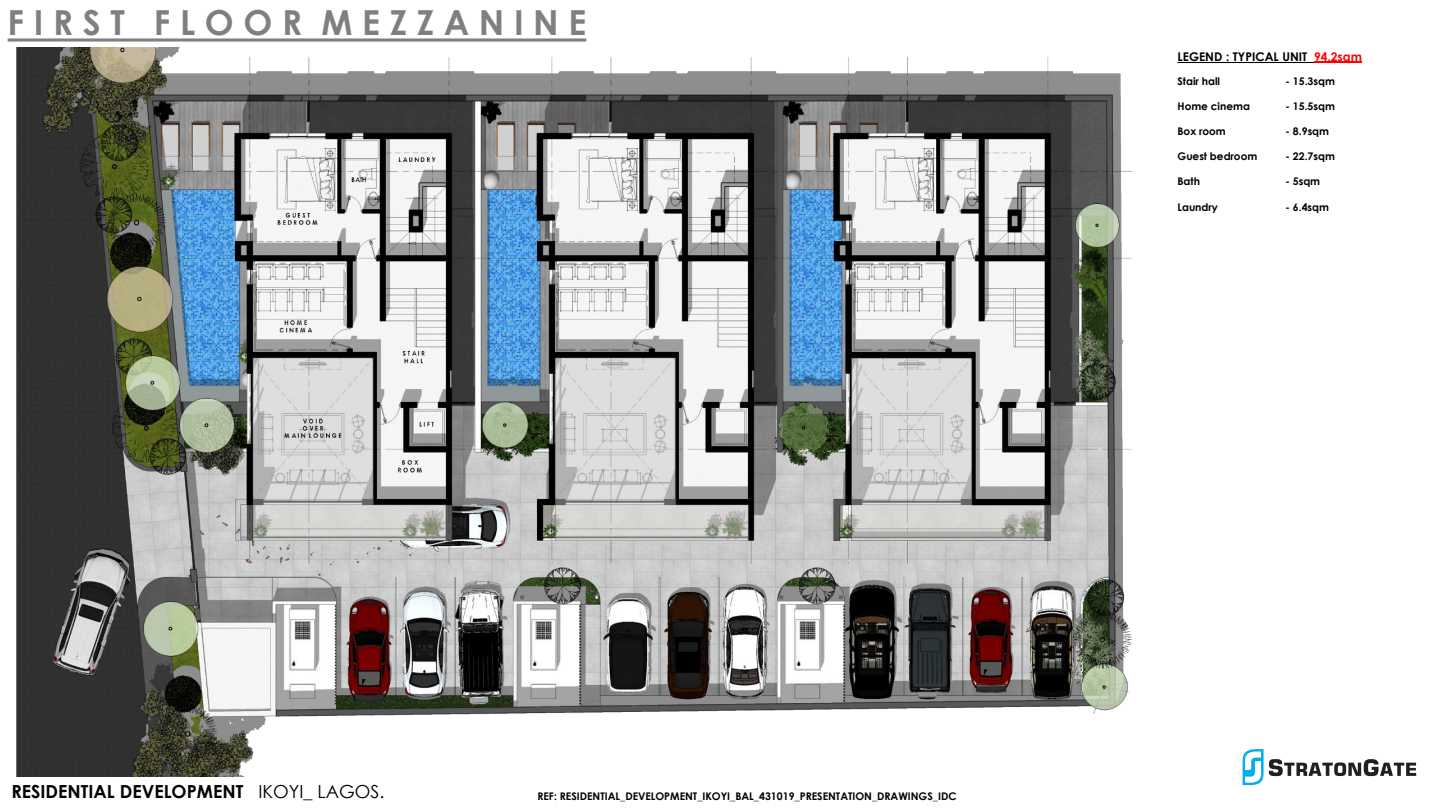
<style>
.page{position:relative;width:1440px;height:810px;background:#fff}
.page>*{position:absolute;margin:0;border:0;box-sizing:border-box;transform-origin:0 0}
.t1{font:700 34.5px "Century Gothic";color:#7f7f7f}
.t2{font:700 18px "Century Gothic";color:#000}
.t3{font:700 12px "Century Gothic";color:#000}
.t4{font:700 10.57px "Century Gothic";color:#000}
.t5{font:700 10.5px "Century Gothic";color:#000}
.s1{color:#f00}
.s2{font-weight:400}
</style>
<div class="page">
<img style="left:16px;top:47px;width:1116px;height:730px">
<svg style="left:8px;top:38px;width:578px;height:4px;background:#9c9c9c"></svg>
<svg style="left:1177px;top:62px;width:137px;height:1px"></svg>
<hr style="left:1314px;top:62px;width:48px;height:1px;background:#f00">
<svg style="left:1269px;top:759px;width:147px;height:17px"></svg>
<svg style="left:1242px;top:749px;width:21px;height:36px"></svg>
<h1 class="t1" style="left:8px;top:1px;width:580px">F I R S T F L O OR M E Z ZA N I N E</h1>
<p class="t3" style="left:1177px;top:49px;width:186px">LEGEND : TYPICAL UNIT <span class="s1">94.2sqm</span></p>
<p class="t5" style="left:1177px;top:74px;width:44px">Stair hall</p>
<p class="t5" style="left:1285px;top:74px;width:51px">- 15.3sqm</p>
<p class="t5" style="left:1177px;top:99px;width:74px">Home cinema</p>
<p class="t5" style="left:1285px;top:99px;width:51px">- 15.5sqm</p>
<p class="t5" style="left:1177px;top:124px;width:50px">Box room</p>
<p class="t5" style="left:1285px;top:124px;width:45px">- 8.9sqm</p>
<p class="t5" style="left:1177px;top:150px;width:81px">Guest bedroom</p>
<p class="t5" style="left:1285px;top:150px;width:51px">- 22.7sqm</p>
<p class="t4" style="left:1177px;top:175px;width:24px">Bath</p>
<p class="t4" style="left:1285px;top:175px;width:36px">- 5sqm</p>
<p class="t5" style="left:1177px;top:200px;width:42px">Laundry</p>
<p class="t5" style="left:1285px;top:200px;width:45px">- 6.4sqm</p>
<h2 class="t2" style="left:11px;top:779px;width:374px">RESIDENTIAL DEVELOPMENT <span class="s2">IKOYI_ LAGOS.</span></h2>
<p class="t5" style="left:537px;top:789px;width:421px">REF: RESIDENTIAL_DEVELOPMENT_IKOYI_BAL_431019_PRESENTATION_DRAWINGS_IDC</p>
</div>
